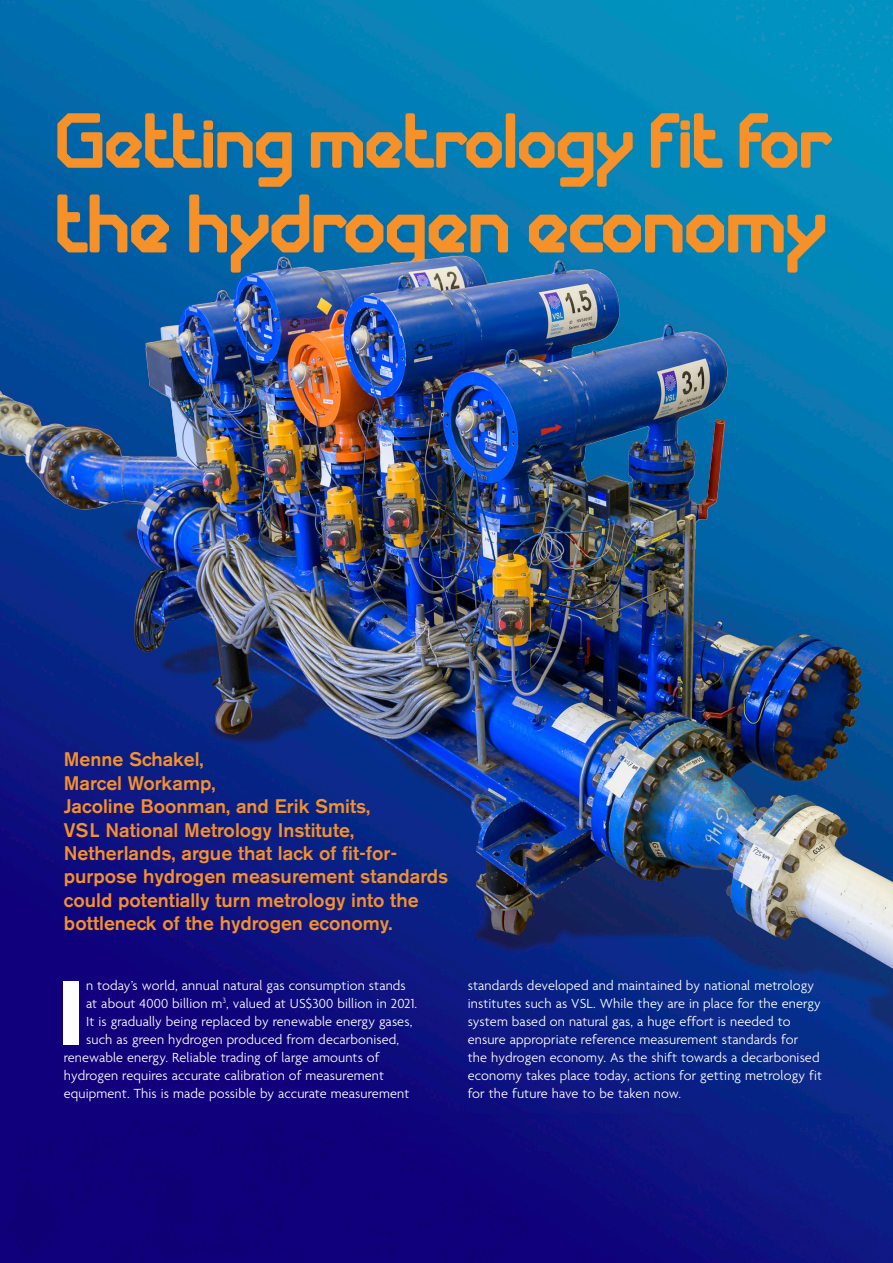
<style>
.page{position:relative;width:893px;height:1263px;background:#fff}
.page>*{position:absolute;margin:0;border:0;box-sizing:border-box;transform-origin:0 0}
.WP_1st_Para_of_Artic{font:700 98.85px "Agenda";color:#fff}
.WP_Underhead{font:500 19.5px/23.4px "Volvo Sans";color:#f69029}
.WP_1st_Para_of_Artic-2{font:300 14.25px/18px "Agenda";letter-spacing:.01em;color:#fff}
</style>
<div class="page">
<img style="left:0;top:549px;width:893px;height:714px">
<img style="left:0;top:0;width:893px;height:549px">
<p class="WP_Underhead" style="left:64px;top:748px;width:386px">Menne Schakel,<br>Marcel Workamp,<br>Jacoline Boonman, and Erik Smits,<br>VSL National Metrology Institute,<br>Netherlands, argue that lack of fit-for&shy;purpose hydrogen measurement standards could potentially turn metrology into the bottleneck of the hydrogen economy.</p>
<p class="WP_1st_Para_of_Artic" style="left:58px;top:959px;width:29px">I</p>
<p class="WP_1st_Para_of_Artic-2" style="left:86px;top:977px;width:321px">n today’s world, annual natural gas consumption stands</p>
<p class="WP_1st_Para_of_Artic-2" style="left:86px;top:995px;width:333px">at about 4000 billion m<sup>3</sup>, valued at US$300 billion in 2021.</p>
<p class="WP_1st_Para_of_Artic-2" style="left:86px;top:1013px;width:328px">It is gradually being replaced by renewable energy gases,</p>
<p class="WP_1st_Para_of_Artic-2" style="left:86px;top:1031px;width:315px">such as green hydrogen produced from decarbonised,</p>
<p class="WP_1st_Para_of_Artic-2" style="left:64px;top:1049px;width:317px">renewable energy. Reliable trading of large amounts of</p>
<p class="WP_1st_Para_of_Artic-2" style="left:64px;top:1067px;width:322px">hydrogen requires accurate calibration of measurement</p>
<p class="WP_1st_Para_of_Artic-2" style="left:64px;top:1085px;width:347px">equipment. This is made possible by accurate measurement</p>
<p class="WP_1st_Para_of_Artic-2" style="left:468px;top:977px;width:356px">standards developed and maintained by national metrology institutes such as VSL. While they are in place for the energy system based on natural gas, a huge effort is needed to ensure appropriate reference measurement standards for<br>the hydrogen economy. As the shift towards a decarbonised economy takes place today, actions for getting metrology fit for the future have to be taken now.</p>
</div>
